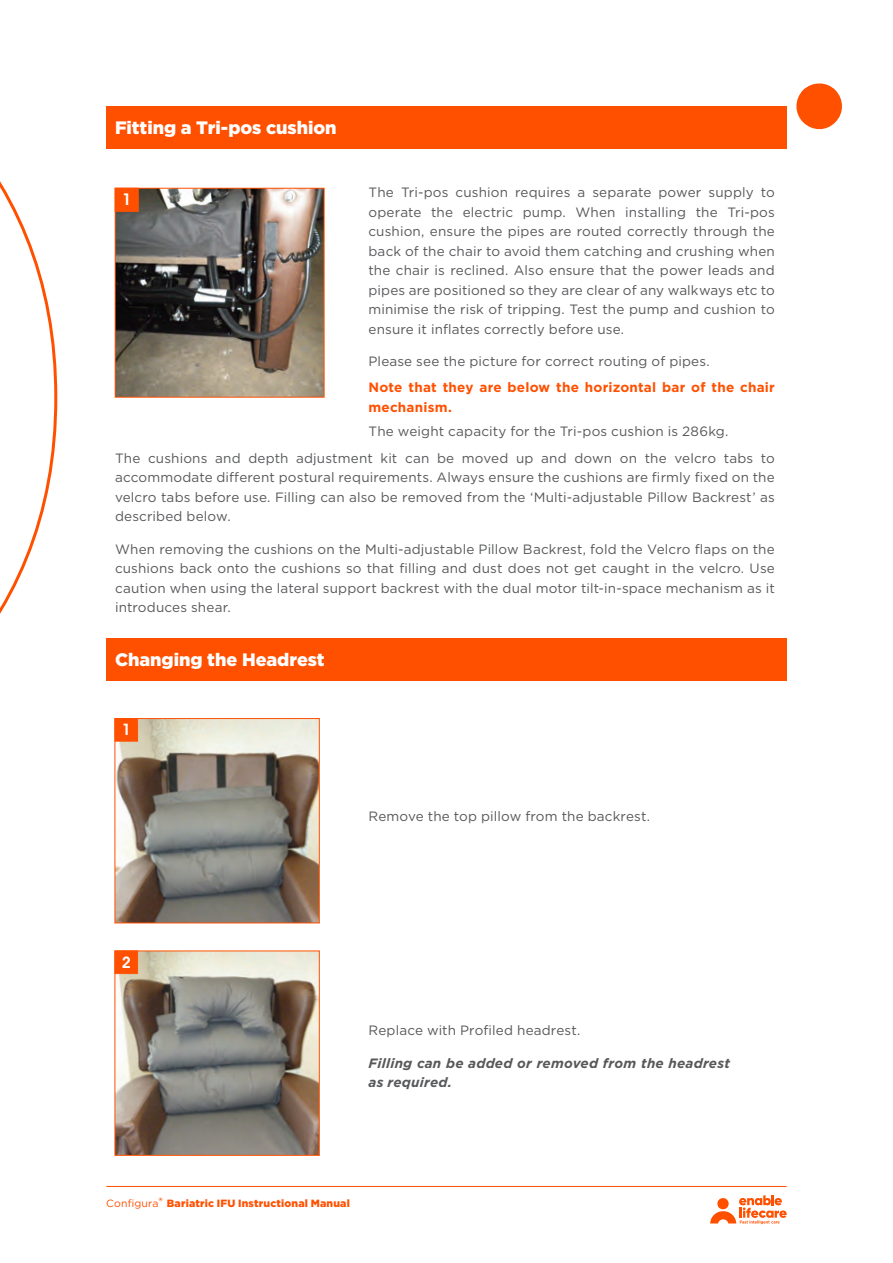
<style>
.page{position:relative;width:893px;height:1263px;background:#fff}
.page>*{position:absolute;margin:0;border:0;box-sizing:border-box;transform-origin:0 0}
.Orange_12pt_Black{font:900 18px "Gotham";color:#fff}
.t1{font:600 16.05px "Avant Garde IT Cby BT";color:#fff}
.t2{font:600 15.75px "Avant Garde IT Cby BT";color:#fff}
.Body_9pt{font:13.5px/19.5px "Gotham";letter-spacing:.01em;color:#57585a;text-align:justify}
.Body_9pt-2{font:700 13.5px/19.5px "Gotham";letter-spacing:.015em;color:#ff5000}
.Body_9pt-3{font:italic 700 13.5px/19.5px "Gotham";letter-spacing:.015em;color:#57585a}
.t3{font:900 10.5px "Gotham";letter-spacing:.02em;color:#ff5000}
.s1{font-weight:400}
</style>
<div class="page">
<hr style="left:106px;top:1186px;width:681px;height:1px;background:#ff5000">
<svg style="left:710px;top:1195px;width:77px;height:29px"></svg>
<svg style="left:0;top:181px;width:58px;height:433px"></svg>
<svg style="left:796px;top:83px;width:46px;height:47px"></svg>
<div style="left:106px;top:106px;width:681px;height:42px;background:#ff5000"></div>
<div style="left:106px;top:638px;width:681px;height:42px;background:#ff5000"></div>
<img style="left:117px;top:190px;width:206px;height:206px">
<div style="left:115px;top:188px;width:210px;height:210px;border:1px solid #ff5000"></div>
<div style="left:116px;top:189px;width:22px;height:22px;background:#ff5000"></div>
<div style="left:115px;top:188px;width:24px;height:24px;border:1px solid #ff5000"></div>
<img style="left:116px;top:720px;width:202px;height:201px">
<div style="left:114px;top:718px;width:206px;height:205px;border:1px solid #ff5000"></div>
<div style="left:115px;top:719px;width:22px;height:22px;background:#ff5000"></div>
<div style="left:114px;top:718px;width:24px;height:24px;border:1px solid #ff5000"></div>
<img style="left:116px;top:952px;width:202px;height:202px">
<div style="left:114px;top:950px;width:206px;height:206px;border:1px solid #ff5000"></div>
<div style="left:115px;top:951px;width:22px;height:22px;background:#ff5000"></div>
<div style="left:114px;top:950px;width:24px;height:24px;border:1px solid #ff5000"></div>
<p class="Orange_12pt_Black" style="left:115px;top:115px;width:223px">Fitting a Tri-pos cushion</p>
<p class="t1" style="left:122px;top:190px;width:11px">1</p>
<p class="Body_9pt" style="left:369px;top:182px;width:408px">The Tri-pos cushion requires a separate power supply to operate the electric pump. When installing the Tri-pos cushion, ensure the pipes are routed correctly through the back of the chair to avoid them catching and crushing when the chair is reclined. Also ensure that the power leads and pipes are positioned so they are clear of any walkways etc to minimise the risk of tripping. Test the pump and cushion to ensure it inflates correctly before use.</p>
<p class="Body_9pt" style="left:369px;top:351px;width:343px">Please see the picture for correct routing of pipes.</p>
<p class="Body_9pt-2" style="left:369px;top:377px;width:408px">Note that they are below the horizontal bar of the chair mechanism.</p>
<p class="Body_9pt" style="left:369px;top:421px;width:361px">The weight capacity for the Tri-pos cushion is 286kg.</p>
<p class="Body_9pt" style="left:115px;top:448px;width:661px">The cushions and depth adjustment kit can be moved up and down on the velcro tabs to accommodate different postural requirements. Always ensure the cushions are firmly fixed on the velcro tabs before use. Filling can also be removed from the ‘Multi-adjustable Pillow Backrest’ as described below.</p>
<p class="Body_9pt" style="left:115px;top:539px;width:661px">When removing the cushions on the Multi-adjustable Pillow Backrest, fold the Velcro flaps on the cushions back onto the cushions so that filling and dust does not get caught in the velcro. Use caution when using the lateral support backrest with the dual motor tilt-in-space mechanism as it introduces shear.</p>
<p class="Orange_12pt_Black" style="left:115px;top:647px;width:211px">Changing the Headrest</p>
<p class="t2" style="left:122px;top:720px;width:11px">1</p>
<p class="Body_9pt" style="left:369px;top:806px;width:283px">Remove the top pillow from the backrest.</p>
<p class="t2" style="left:122px;top:953px;width:11px">2</p>
<p class="Body_9pt" style="left:369px;top:1020px;width:213px">Replace with Profiled headrest.</p>
<p class="Body_9pt-3" style="left:369px;top:1053px;width:363px">Filling can be added or removed from the headrest as required.</p>
<p class="t3" style="left:159px;top:1194px;width:5px">®</p>
<p class="t3" style="left:106px;top:1196px;width:245px"><span class="s1">Configura</span> Bariatric IFU Instructional Manual</p>
</div>
